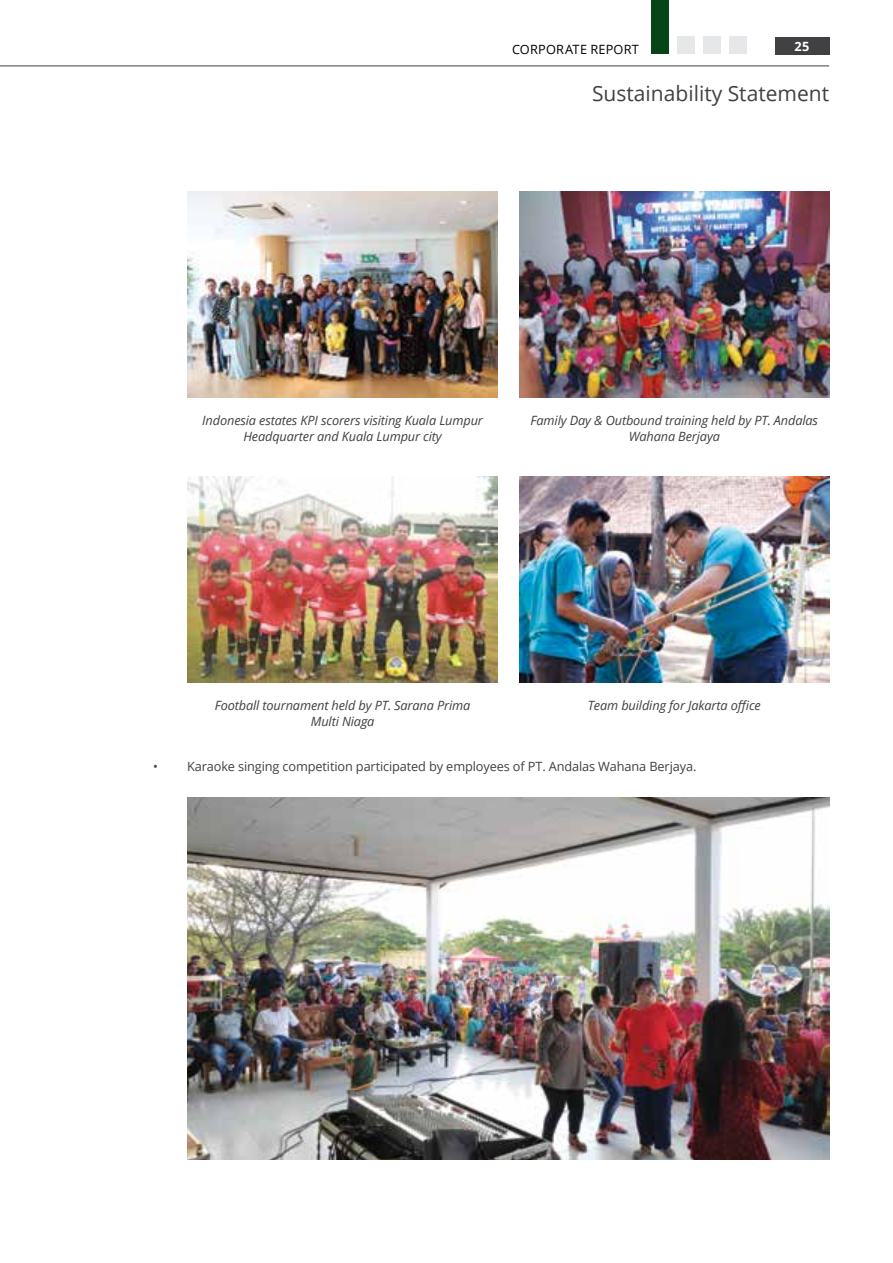
<style>
.page{position:relative;width:893px;height:1263px;background:#fff}
.page>*{position:absolute;margin:0;border:0;box-sizing:border-box;transform-origin:0 0}
.t1{font:21px "Open Sans";color:#414042}
.t2{font:italic 12.75px/16.5px "Open Sans";letter-spacing:-.01em;color:#414042;text-align:center}
.t3{font:12.75px "Open Sans";letter-spacing:-.01em;color:#414042}
.t4{font:12.75px "Open Sans";letter-spacing:.02em;color:#000}
.t5{font:700 12.75px "Open Sans";color:#fff}
</style>
<div class="page">
<hr style="left:0;top:66px;width:829px;height:1px;background:#414042">
<div style="left:729px;top:36px;width:18px;height:18px;background:#e6e7e8"></div>
<div style="left:703px;top:36px;width:18px;height:18px;background:#e6e7e8"></div>
<div style="left:677px;top:36px;width:18px;height:18px;background:#e6e7e8"></div>
<div style="left:651px;top:0;width:18px;height:54px;background:#064518"></div>
<div style="left:775px;top:37px;width:54px;height:18px;background:#414042"></div>
<img style="left:188px;top:191px;width:309px;height:207px">
<img style="left:188px;top:476px;width:309px;height:207px">
<img style="left:188px;top:798px;width:641px;height:361px">
<img style="left:519px;top:191px;width:310px;height:207px">
<img style="left:519px;top:476px;width:310px;height:207px">
<p class="t4" style="left:512px;top:41px;width:128px">CORPORATE REPORT</p>
<p class="t5" style="left:795px;top:37px;width:16px">25</p>
<h1 class="t1" style="left:592px;top:79px;width:239px">Sustainability Statement</h1>
<p class="t2" style="left:202px;top:411px;width:282px">Indonesia estates KPI scorers visiting Kuala Lumpur<br>Headquarter and Kuala Lumpur city</p>
<p class="t2" style="left:531px;top:411px;width:289px">Family Day &amp; Outbound training held by PT. Andalas<br>Wahana Berjaya</p>
<p class="t2" style="left:215px;top:696px;width:257px">Football tournament held by PT. Sarana Prima<br>Multi Niaga</p>
<p class="t2" style="left:588px;top:696px;width:175px">Team building for Jakarta office</p>
<p class="t3" style="left:153px;top:758px;width:545px">• Karaoke singing competition participated by employees of PT. Andalas Wahana Berjaya.</p>
</div>
